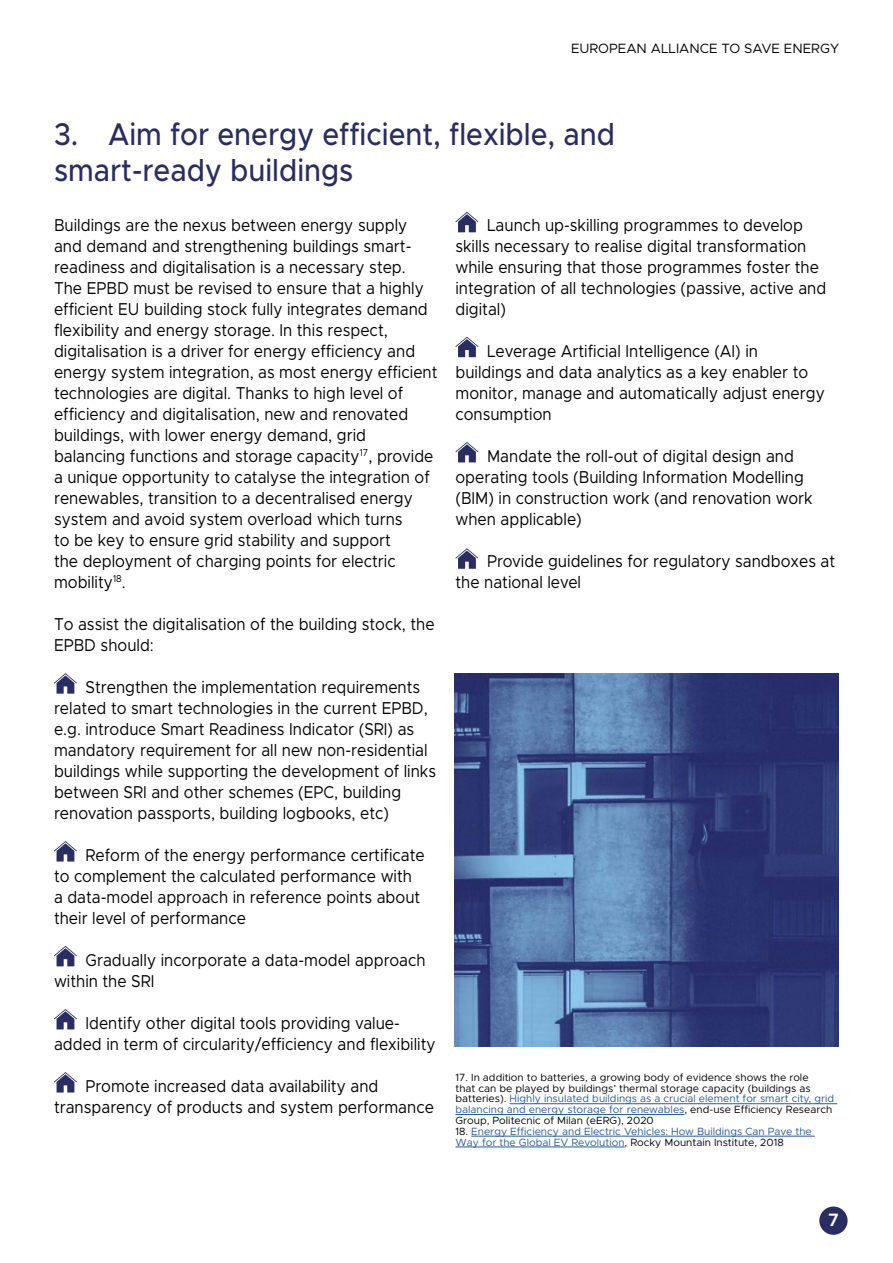
<style>
.page{position:relative;width:893px;height:1263px;background:#fff}
.page>*{position:absolute;margin:0;border:0;box-sizing:border-box;transform-origin:0 0}
.t1{font:500 31.5px/36px "Metropolis";color:#2a2d62;scale:.9 1}
.t2{font:600 18px "Metropolis";color:#fff}
.t3{font:17.25px/21px "Metropolis";color:#000;scale:.9 1}
.t4{font:13.5px "Metropolis";color:#020203}
.t5{font:10.5px/10.8px "Metropolis";color:#000}
.t6{font:10.5px/10.8px "Metropolis";color:#275b9b}
.s1{color:#275b9b}
.s2{color:#000}
</style>
<div class="page">
<div style="left:819px;top:1206px;width:29px;height:29px;background:#2a2d62;border-radius:50%"></div>
<hr style="left:510px;top:1103px;width:327px;height:1px;background:#275b9b">
<hr style="left:455px;top:1114px;width:229px;height:1px;background:#275b9b">
<hr style="left:471px;top:1136px;width:344px;height:1px;background:#275b9b">
<hr style="left:455px;top:1147px;width:170px;height:1px;background:#275b9b">
<img style="left:455px;top:673px;width:383px;height:373px">
<svg style="left:54px;top:673px;width:23px;height:21px"></svg>
<svg style="left:455px;top:212px;width:23px;height:20px"></svg>
<svg style="left:455px;top:337px;width:23px;height:20px"></svg>
<svg style="left:455px;top:442px;width:23px;height:20px"></svg>
<svg style="left:455px;top:548px;width:23px;height:21px"></svg>
<svg style="left:54px;top:841px;width:23px;height:20px"></svg>
<svg style="left:54px;top:946px;width:23px;height:20px"></svg>
<svg style="left:54px;top:1009px;width:23px;height:20px"></svg>
<svg style="left:54px;top:1072px;width:23px;height:20px"></svg>
<p class="t4" style="left:571px;top:40px;width:270px">EUROPEAN ALLIANCE TO SAVE ENERGY</p>
<h1 class="t1" style="left:54px;top:116px;width:625px">3. Aim for energy efficient, flexible, and smart-ready buildings</h1>
<p class="t3" style="left:54px;top:214px;width:428px">Buildings are the nexus between energy supply and demand and strengthening buildings smart&shy;readiness and digitalisation is a necessary step.<br>The EPBD must be revised to ensure that a highly efficient EU building stock fully integrates demand flexibility and energy storage. In this respect, digitalisation is a driver for energy efficiency and energy system integration, as most energy efficient technologies are digital. Thanks to high level of efficiency and digitalisation, new and renovated buildings, with lower energy demand, grid balancing functions and storage capacity<sup>17</sup>, provide a unique opportunity to catalyse the integration of renewables, transition to a decentralised energy system and avoid system overload which turns<br>to be key to ensure grid stability and support<br>the deployment of charging points for electric mobility<sup>18</sup>.</p>
<p class="t3" style="left:54px;top:613px;width:424px">To assist the digitalisation of the building stock, the<br>EPBD should:</p>
<p class="t3" style="left:54px;top:676px;width:426px;text-indent:32px">Strengthen the implementation requirements related to smart technologies in the current EPBD, e.g. introduce Smart Readiness Indicator (SRI) as mandatory requirement for all new non-residential buildings while supporting the development of links between SRI and other schemes (EPC, building renovation passports, building logbooks, etc)</p>
<p class="t3" style="left:54px;top:844px;width:413px;text-indent:32px">Reform of the energy performance certificate to complement the calculated performance with a data-model approach in reference points about their level of performance</p>
<p class="t3" style="left:54px;top:949px;width:415px;text-indent:32px">Gradually incorporate a data-model approach within the SRI</p>
<p class="t3" style="left:54px;top:1012px;width:426px;text-align:center">Identify other digital tools providing value-<br>added in term of circularity/efficiency and flexibility</p>
<p class="t3" style="left:54px;top:1075px;width:424px;text-indent:32px">Promote increased data availability and transparency of products and system performance</p>
<p class="t3" style="left:455px;top:214px;width:413px;text-indent:32px">Launch up-skilling programmes to develop skills necessary to realise digital transformation while ensuring that those programmes foster the integration of all technologies (passive, active and digital)</p>
<p class="t3" style="left:455px;top:340px;width:412px;text-indent:32px">Leverage Artificial Intelligence (AI) in buildings and data analytics as a key enabler to monitor, manage and automatically adjust energy consumption</p>
<p class="t3" style="left:455px;top:445px;width:398px;text-indent:32px">Mandate the roll-out of digital design and operating tools (Building Information Modelling (BIM) in construction work (and renovation work when applicable)</p>
<p class="t3" style="left:455px;top:550px;width:423px;text-indent:32px">Provide guidelines for regulatory sandboxes at the national level</p>
<p class="t5" style="left:455px;top:1072px;width:380px">17. In addition to batteries, a growing body of evidence shows the role<br>that can be played by buildings’ thermal storage capacity (buildings as batteries). <span class="s1">Highly insulated buildings as a crucial element for smart city, grid balancing and energy storage for renewables</span>, end-use Efficiency Research Group, Politecnic of Milan (eERG), 2020</p>
<p class="t6" style="left:455px;top:1126px;width:358px"><span class="s2">18.</span> Energy Efficiency and Electric Vehicles: How Buildings Can Pave the<br>Way for the Global EV Revolution<span class="s2">, Rocky Mountain Institute, 2018</span></p>
<p class="t2" style="left:828px;top:1209px;width:12px">7</p>
</div>
